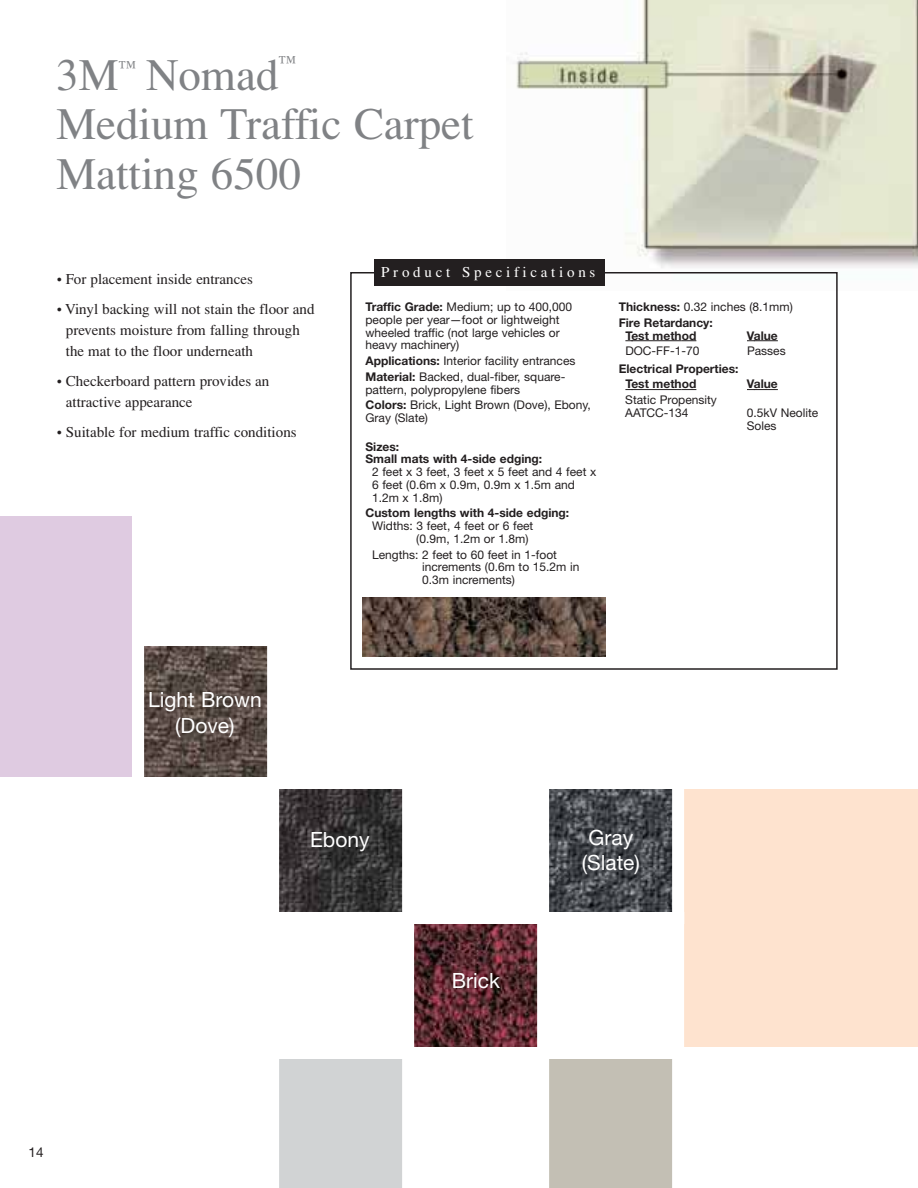
<style>
.page{position:relative;width:918px;height:1188px;background:#fff}
.page>*{position:absolute;margin:0;border:0;box-sizing:border-box;transform-origin:0 0}
.t1{font:45px/49.5px "Times";color:#808285}
.t2{font:21px/25.2px "Helvetica Neue";color:#fff;text-align:center}
.t3{font:18px "Times";color:#808285}
.t4{font:15px/21px "Times";color:#231f20}
.t5{font:15px "Times";letter-spacing:.25em;color:#fff}
.t6{font:13.5px "Helvetica Neue";color:#231f20}
.t7{font:12px/12.8px "Helvetica Neue";color:#231f20}
.t8{font:700 12px/15.8px "Helvetica Neue";color:#231f20}
.s1{font-weight:700}
.s2{font-weight:400}
</style>
<div class="page">
<div style="left:0;top:516px;width:132px;height:267px;background:#dfcbe1"></div>
<img style="left:144px;top:646px;width:123px;height:131px">
<img style="left:279px;top:789px;width:123px;height:123px">
<img style="left:549px;top:789px;width:123px;height:123px">
<img style="left:414px;top:924px;width:123px;height:123px">
<div style="left:682px;top:783px;width:236px;height:267px;background:#fee3cf"></div>
<div style="left:277px;top:1055px;width:131px;height:133px;background:#d1d3d4"></div>
<div style="left:547px;top:1053px;width:131px;height:135px;background:#c3bfb4"></div>
<img style="left:506px;top:0;width:412px;height:268px">
<div style="left:350px;top:272px;width:488px;height:398px;border:2px solid #231f20"></div>
<div style="left:374px;top:260px;width:231px;height:26px;background:#231f20"></div>
<img style="left:362px;top:598px;width:243px;height:58px">
<hr style="left:631px;top:340px;width:51px;height:1px;background:#231f20">
<svg style="left:682px;top:340px;width:14px;height:1px"></svg>
<svg style="left:747px;top:340px;width:31px;height:1px"></svg>
<hr style="left:631px;top:389px;width:51px;height:1px;background:#231f20">
<svg style="left:682px;top:389px;width:14px;height:1px"></svg>
<svg style="left:747px;top:389px;width:31px;height:1px"></svg>
<div style="left:402px;top:782px;width:12px;height:406px;background:#fff"></div>
<div style="left:537px;top:778px;width:12px;height:410px;background:#fff"></div>
<div style="left:672px;top:779px;width:12px;height:409px;background:#fff"></div>
<div style="left:0;top:777px;width:918px;height:12px;background:#fff"></div>
<div style="left:0;top:1047px;width:918px;height:12px;background:#fff"></div>
<h1 class="t1" style="left:56px;top:54px;width:64px">3M</h1>
<h3 class="t3" style="left:119px;top:60px;width:19px">™</h3>
<h1 class="t1" style="left:146px;top:54px;width:134px">Nomad</h1>
<h3 class="t3" style="left:279px;top:56px;width:19px">™</h3>
<h1 class="t1" style="left:56px;top:104px;width:419px">Medium Traffic Carpet<br>Matting 6500</h1>
<p class="t4" style="left:57px;top:270px;width:198px">• For placement inside entrances</p>
<p class="t4" style="left:66px;top:300px;width:250px;text-indent:-9px">• Vinyl backing will not stain the floor and prevents moisture from falling through the mat to the floor underneath</p>
<p class="t4" style="left:66px;top:372px;width:205px;text-indent:-9px">• Checkerboard pattern provides an attractive appearance</p>
<p class="t4" style="left:57px;top:423px;width:241px">• Suitable for medium traffic conditions</p>
<p class="t5" style="left:381px;top:267px;width:216px">Product Specifications</p>
<p class="t7" style="left:366px;top:302px;width:208px"><span class="s1">Traffic Grade:</span> Medium; up to 400,000 people per year—foot or lightweight wheeled traffic (not large vehicles or heavy machinery)</p>
<p class="t7" style="left:366px;top:354px;width:212px;line-height:15.8px"><span class="s1">Applications:</span> Interior facility entrances<br><span class="s1">Material:</span> Backed, dual-fiber, square-</p>
<p class="t7" style="left:366px;top:383px;width:227px;line-height:15.8px">pattern, polypropylene fibers<br><span class="s1">Colors:</span> Brick, Light Brown (Dove), Ebony,</p>
<p class="t7" style="left:366px;top:413px;width:64px">Gray (Slate)</p>
<p class="t8" style="left:366px;top:441px;width:178px;line-height:12.8px">Sizes:<br>Small mats with 4-side edging:</p>
<p class="t7" style="left:372px;top:467px;width:226px">2 feet x 3 feet, 3 feet x 5 feet and 4 feet x<br>6 feet (0.6m x 0.9m, 0.9m x 1.5m and<br>1.2m x 1.8m)</p>
<p class="t8" style="left:366px;top:506px;width:205px">Custom lengths with 4-side edging:</p>
<p class="t7" style="left:416px;top:521px;width:119px;text-indent:-44px">Widths: 3 feet, 4 feet or 6 feet (0.9m, 1.2m or 1.8m)</p>
<p class="t7" style="left:422px;top:549px;width:159px;text-indent:-50px">Lengths: 2 feet to 60 feet in 1-foot increments (0.6m to 15.2m in<br>0.3m increments)</p>
<p class="t8" style="left:619px;top:300px;width:176px">Thickness: <span class="s2">0.32 inches (8.1mm)<br></span>Fire Retardancy:</p>
<p class="t8" style="left:625px;top:328px;width:72px">Test method</p>
<p class="t8" style="left:747px;top:328px;width:32px">Value</p>
<p class="t7" style="left:625px;top:346px;width:76px">DOC-FF-1-70</p>
<p class="t7" style="left:747px;top:346px;width:40px">Passes</p>
<p class="t8" style="left:625px;top:362px;width:115px;text-indent:-7px">Electrical Properties:<br>Test method</p>
<p class="t8" style="left:747px;top:377px;width:32px">Value</p>
<p class="t7" style="left:625px;top:395px;width:93px">Static Propensity<br>AATCC-134</p>
<p class="t7" style="left:747px;top:407px;width:73px">0.5kV Neolite<br>Soles</p>
<h2 class="t2" style="left:148px;top:689px;width:115px">Light Brown (Dove)</h2>
<h2 class="t2" style="left:310px;top:829px;width:61px">Ebony</h2>
<h2 class="t2" style="left:582px;top:827px;width:60px">Gray (Slate)</h2>
<h2 class="t2" style="left:452px;top:970px;width:50px">Brick</h2>
<p class="t6" style="left:28px;top:1147px;width:17px">14</p>
</div>
